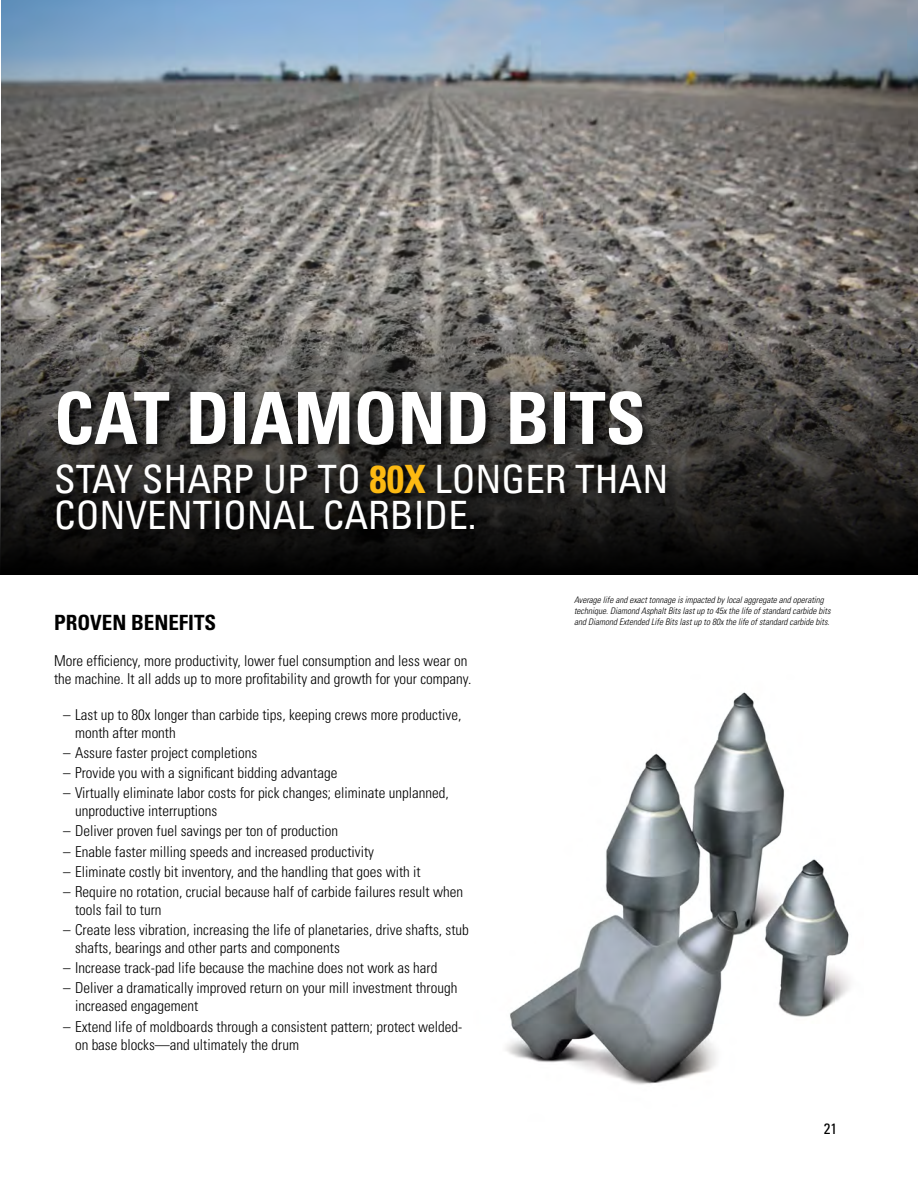
<style>
.page{position:relative;width:918px;height:1188px;background:#fff}
.page>*{position:absolute;margin:0;border:0;box-sizing:border-box;transform-origin:0 0}
.t1{font:700 condensed 72px "Univers";color:#fff}
.t2{font:condensed 39px/36px "Univers";color:#fff}
.t3{font:700 condensed 21px "Univers";color:#000}
.t4{font:300 condensed 15px/18px "Univers";color:#000}
.t5{font:condensed 15px "Univers";color:#000}
.t6{font:italic 300 condensed 9px/10.8px "Univers";color:#000}
.s1{font-weight:700;color:#fdba12}
</style>
<div class="page">
<img style="left:1px;top:0;width:917px;height:275px">
<img style="left:505px;top:692px;width:345px;height:393px">
<svg style="left:0;top:275px;width:918px;height:300px;background:#494744"></svg>
<div style="left:53px;top:387px;width:625px;height:156px;background:#000;opacity:.75"></div>
<h1 class="t1" style="left:54px;top:374px;width:593px">CAT DIAMOND BITS</h1>
<h2 class="t2" style="left:54px;top:461px;width:616px">STAY SHARP UP TO <span class="s1">80X</span> LONGER THAN<br>CONVENTIONAL CARBIDE.</h2>
<h3 class="t3" style="left:54px;top:609px;width:164px">PROVEN BENEFITS</h3>
<p class="t4" style="left:54px;top:651px;width:419px">More efficiency, more productivity, lower fuel consumption and less wear on the machine. It all adds up to more profitability and growth for your company.</p>
<p class="t4" style="left:75px;top:705px;width:388px;text-indent:-12px">– Last up to 80x longer than carbide tips, keeping crews more productive, month after month</p>
<p class="t4" style="left:63px;top:743px;width:196px">– Assure faster project completions</p>
<p class="t4" style="left:63px;top:764px;width:276px">– Provide you with a significant bidding advantage</p>
<p class="t4" style="left:75px;top:784px;width:375px;text-indent:-12px">– Virtually eliminate labor costs for pick changes; eliminate unplanned, unproductive interruptions</p>
<p class="t4" style="left:63px;top:822px;width:277px">– Deliver proven fuel savings per ton of production</p>
<p class="t4" style="left:63px;top:842px;width:312px">– Enable faster milling speeds and increased productivity</p>
<p class="t4" style="left:63px;top:862px;width:359px">– Eliminate costly bit inventory, and the handling that goes with it</p>
<p class="t4" style="left:75px;top:882px;width:390px;text-indent:-12px">– Require no rotation, crucial because half of carbide failures result when tools fail to turn</p>
<p class="t4" style="left:75px;top:921px;width:395px;text-indent:-12px">– Create less vibration, increasing the life of planetaries, drive shafts, stub shafts, bearings and other parts and components</p>
<p class="t4" style="left:63px;top:959px;width:376px">– Increase track-pad life because the machine does not work as hard</p>
<p class="t4" style="left:75px;top:979px;width:384px;text-indent:-12px">– Deliver a dramatically improved return on your mill investment through increased engagement</p>
<p class="t4" style="left:75px;top:1017px;width:389px;text-indent:-12px">– Extend life of moldboards through a consistent pattern; protect welded&shy;on base blocks—and ultimately the drum</p>
<p class="t6" style="left:574px;top:595px;width:258px">Average life and exact tonnage is impacted by local aggregate and operating technique. Diamond Asphalt Bits last up to 45x the life of standard carbide bits and Diamond Extended Life Bits last up to 80x the life of standard carbide bits.</p>
<p class="t5" style="left:824px;top:1119px;width:15px">21</p>
</div>
